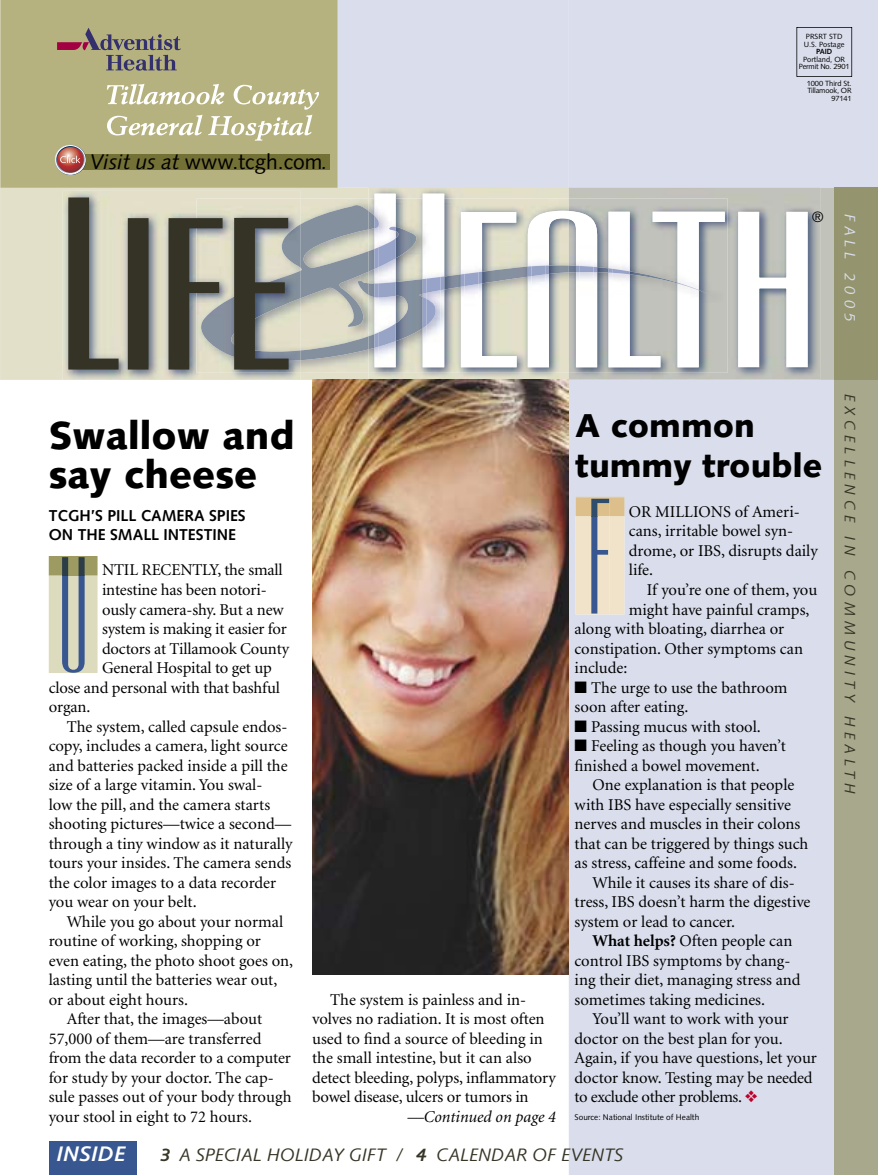
<style>
.page{position:relative;width:878px;height:1175px;background:#fff}
.page>*{position:absolute;margin:0;border:0;box-sizing:border-box;transform-origin:0 0}
.t1{font:900 39px/39px "Syntax";color:#000}
.t2{font:900 33px/39.6px "Syntax";color:#000}
.t3{font:21px "Syntax";color:#000}
.t4{font:italic 700 21px "Syntax";letter-spacing:.05em;color:#fff}
.t5{font:italic 18px "Syntax";color:#363526}
.t6{font:16.5px/19.5px "Minion";color:#000}
.t7{font:16.5px "Minion";letter-spacing:-.025em;color:#000}
.t8{font:italic 16.5px "Minion";color:#000}
.t9{font:700 15.75px/19.5px "Syntax";color:#000}
.t10{font:italic 15px "Syntax";letter-spacing:.32em;color:#363526}
.t11{font:italic 15px "Syntax";letter-spacing:.305em;color:#dadeec}
.t12{font:15px "Syntax";color:#000}
.t13{font:8.25px "Syntax";color:#000}
.t14{font:7.5px/7.5px "Syntax";letter-spacing:-.01em;color:#000;text-align:right}
.t15{font:700 7.5px "Syntax";color:#000}
.s1{font-style:italic}
.s2{font-weight:700}
</style>
<div class="page">
<div style="left:337px;top:0;width:231px;height:188px;background:#dadeec"></div>
<div style="left:568px;top:0;width:310px;height:1174px;background:#dadeec"></div>
<div style="left:0;top:188px;width:568px;height:192px;background:#e2e0c8"></div>
<svg style="left:568px;top:188px;width:266px;height:192px;background:#c2c4bc"></svg>
<img style="left:368px;top:187px;width:452px;height:192px">
<img style="left:374px;top:194px;width:70px;height:4px">
<svg style="left:738px;top:212px;width:69px;height:155px"></svg>
<img style="left:301px;top:198px;width:426px;height:175px">
<img style="left:461px;top:212px;width:55px;height:155px">
<img style="left:527px;top:211px;width:70px;height:156px">
<img style="left:576px;top:230px;width:3px;height:35px">
<img style="left:608px;top:212px;width:44px;height:155px">
<img style="left:652px;top:212px;width:72px;height:155px">
<img style="left:368px;top:211px;width:48px;height:54px">
<img style="left:374px;top:216px;width:21px;height:49px">
<svg style="left:301px;top:205px;width:67px;height:155px;background:#b0b4b1"></svg>
<img style="left:368px;top:265px;width:200px;height:84px">
<img style="left:568px;top:265px;width:147px;height:32px">
<img style="left:374px;top:276px;width:70px;height:72px">
<img style="left:461px;top:272px;width:21px;height:15px">
<img style="left:527px;top:265px;width:70px;height:12px">
<svg style="left:576px;top:266px;width:3px;height:6px"></svg>
<img style="left:608px;top:268px;width:21px;height:6px">
<img style="left:677px;top:283px;width:21px;height:7px">
<img style="left:62px;top:191px;width:239px;height:189px">
<img style="left:224px;top:224px;width:77px;height:137px">
<svg style="left:66px;top:196px;width:54px;height:175px;background:#8e8d7f"></svg>
<div style="left:130px;top:219px;width:17px;height:149px;background:#353325"></div>
<div style="left:128px;top:218px;width:20px;height:152px;border:3px solid #353325"></div>
<svg style="left:167px;top:217px;width:57px;height:151px;background:#818177"></svg>
<svg style="left:232px;top:216px;width:58px;height:155px;background:#75766e"></svg>
<hr style="left:796px;top:27px;width:1px;height:49px;background:#000">
<hr style="left:796px;top:76px;width:55px;height:1px;background:#000">
<hr style="left:851px;top:27px;width:1px;height:49px;background:#000">
<hr style="left:796px;top:27px;width:55px;height:1px;background:#000">
<div style="left:834px;top:380px;width:44px;height:794px;background:#a8a88c"></div>
<div style="left:834px;top:188px;width:44px;height:192px;background:#94956f"></div>
<div style="left:0;top:0;width:337px;height:188px;background:#b5b280"></div>
<div style="left:64px;top:154px;width:266px;height:15px;background:#747136"></div>
<svg style="left:55px;top:145px;width:31px;height:30px"></svg>
<svg style="left:56px;top:145px;width:29px;height:29px"></svg>
<div style="left:56px;top:145px;width:29px;height:29px;border:1px solid #fff;border-radius:50%"></div>
<svg style="left:57px;top:147px;width:27px;height:26px"></svg>
<svg style="left:60px;top:156px;width:20px;height:7px"></svg>
<svg style="left:57px;top:28px;width:124px;height:43px;background:#9a9179"></svg>
<svg style="left:107px;top:84px;width:211px;height:56px"></svg>
<svg style="left:575px;top:497px;width:49px;height:117px;background:#d7cebc"></svg>
<div style="left:591px;top:499px;width:18px;height:17px;background:#dcbf8b"></div>
<svg style="left:49px;top:556px;width:48px;height:117px;background:#b0b6a9"></svg>
<div style="left:62px;top:557px;width:23px;height:18px;background:#9d9b61"></div>
<div style="left:49px;top:1141px;width:88px;height:33px;background:#385791"></div>
<img style="left:312px;top:380px;width:256px;height:594px">
<svg style="left:575px;top:681px;width:11px;height:11px"></svg>
<svg style="left:575px;top:720px;width:11px;height:11px"></svg>
<svg style="left:575px;top:739px;width:11px;height:12px"></svg>
<svg style="left:745px;top:1090px;width:12px;height:12px"></svg>
<p class="t14" style="left:803px;top:33px;width:42px;text-align:left">PRSRT STD<br>U.S. Postage</p>
<p class="t15" style="left:816px;top:47px;width:18px">PAID</p>
<p class="t14" style="left:798px;top:55px;width:52px;text-align:center">Portland, OR<br>Permit No. 2901</p>
<p class="t3" style="left:89px;top:149px;width:240px"><span class="s1">Visit us at</span> www.tcgh.com<span class="s1">.</span></p>
<p class="t14" style="left:806px;top:79px;width:46px">1000 Third St.<br>Tillamook, OR<br>97141</p>
<p class="t12" style="left:811px;top:208px;width:13px">®</p>
<p class="t11" style="left:858px;top:214px;width:108px;rotate:90deg">FALL 2005</p>
<h1 class="t1" style="left:49px;top:416px;width:247px">Swallow and say cheese</h1>
<p class="t9" style="left:49px;top:505px;width:198px">TCGH’S PILL CAMERA SPIES<br>ON THE SMALL INTESTINE</p>
<p class="t6" style="left:102px;top:561px;width:182px">NTIL RECENTLY, the small</p>
<p class="t6" style="left:102px;top:580px;width:166px">intestine has been notori-</p>
<p class="t6" style="left:102px;top:600px;width:183px">ously camera-shy. But a new</p>
<p class="t6" style="left:102px;top:619px;width:186px">system is making it easier for</p>
<p class="t6" style="left:102px;top:639px;width:189px">doctors at Tillamook County</p>
<p class="t6" style="left:102px;top:658px;width:171px">General Hospital to get up</p>
<p class="t6" style="left:49px;top:678px;width:232px">close and personal with that bashful</p>
<p class="t6" style="left:49px;top:697px;width:43px">organ.</p>
<p class="t6" style="left:67px;top:717px;width:222px">The system, called capsule endos-</p>
<p class="t6" style="left:49px;top:736px;width:240px">copy, includes a camera, light source</p>
<p class="t6" style="left:49px;top:756px;width:240px">and batteries packed inside a pill the</p>
<p class="t6" style="left:49px;top:775px;width:215px">size of a large vitamin. You swal-</p>
<p class="t6" style="left:49px;top:795px;width:223px">low the pill, and the camera starts</p>
<p class="t6" style="left:49px;top:814px;width:244px">shooting pictures—twice a second—</p>
<p class="t6" style="left:49px;top:834px;width:245px">through a tiny window as it naturally</p>
<p class="t6" style="left:49px;top:853px;width:244px">tours your insides. The camera sends</p>
<p class="t6" style="left:49px;top:873px;width:229px">the color images to a data recorder</p>
<p class="t6" style="left:49px;top:892px;width:149px">you wear on your belt.</p>
<p class="t6" style="left:67px;top:912px;width:218px">While you go about your normal</p>
<p class="t6" style="left:49px;top:931px;width:213px">routine of working, shopping or</p>
<p class="t6" style="left:49px;top:951px;width:246px">even eating, the photo shoot goes on,</p>
<p class="t6" style="left:49px;top:970px;width:230px">lasting until the batteries wear out,</p>
<p class="t6" style="left:49px;top:990px;width:141px">or about eight hours.</p>
<p class="t6" style="left:67px;top:1009px;width:197px">After that, the images—about</p>
<p class="t6" style="left:49px;top:1029px;width:214px">57,000 of them—are transferred</p>
<p class="t6" style="left:49px;top:1048px;width:243px">from the data recorder to a computer</p>
<p class="t6" style="left:49px;top:1068px;width:226px">for study by your doctor. The cap-</p>
<p class="t6" style="left:49px;top:1087px;width:244px">sule passes out of your body through</p>
<p class="t6" style="left:49px;top:1107px;width:205px">your stool in eight to 72 hours.</p>
<p class="t6" style="left:312px;top:990px;width:245px;text-indent:18px">The system is painless and in&shy;volves no radiation. It is most often used to find a source of bleeding in the small intestine, but it can also detect bleeding, polyps, inflammatory bowel disease, ulcers or tumors in</p>
<p class="t8" style="left:407px;top:1108px;width:150px">—Continued on page 4</p>
<h2 class="t2" style="left:575px;top:406px;width:248px">A common tummy trouble</h2>
<p class="t6" style="left:629px;top:502px;width:190px">OR MILLIONS of Ameri&shy;cans, irritable bowel syn&shy;drome, or IBS, disrupts daily life.</p>
<p class="t6" style="left:647px;top:580px;width:172px">If you’re one of them, you</p>
<p class="t6" style="left:629px;top:600px;width:182px">might have painful cramps,</p>
<p class="t6" style="left:574px;top:619px;width:211px">along with bloating, diarrhea or</p>
<p class="t6" style="left:574px;top:639px;width:230px">constipation. Other symptoms can</p>
<p class="t6" style="left:574px;top:658px;width:54px">include:</p>
<p class="t6" style="left:591px;top:678px;width:198px">The urge to use the bathroom</p>
<p class="t6" style="left:574px;top:697px;width:115px">soon after eating.</p>
<p class="t6" style="left:591px;top:717px;width:171px">Passing mucus with stool.</p>
<p class="t6" style="left:591px;top:736px;width:196px">Feeling as though you haven’t</p>
<p class="t6" style="left:574px;top:756px;width:186px">finished a bowel movement.</p>
<p class="t6" style="left:592px;top:775px;width:203px">One explanation is that people</p>
<p class="t6" style="left:574px;top:795px;width:218px">with IBS have especially sensitive</p>
<p class="t6" style="left:574px;top:814px;width:227px">nerves and muscles in their colons</p>
<p class="t6" style="left:574px;top:834px;width:235px">that can be triggered by things such</p>
<p class="t6" style="left:574px;top:853px;width:224px">as stress, caffeine and some foods.</p>
<p class="t6" style="left:592px;top:873px;width:204px">While it causes its share of dis-</p>
<p class="t6" style="left:574px;top:892px;width:237px">tress, IBS doesn’t harm the digestive</p>
<p class="t6" style="left:574px;top:912px;width:162px">system or lead to cancer.</p>
<p class="t6" style="left:592px;top:931px;width:201px"><span class="s2">What helps?</span> Often people can</p>
<p class="t6" style="left:574px;top:951px;width:217px">control IBS symptoms by chang-</p>
<p class="t6" style="left:574px;top:970px;width:227px">ing their diet, managing stress and</p>
<p class="t6" style="left:574px;top:990px;width:192px">sometimes taking medicines.</p>
<p class="t6" style="left:592px;top:1009px;width:197px">You’ll want to work with your</p>
<p class="t6" style="left:574px;top:1029px;width:210px">doctor on the best plan for you.</p>
<p class="t6" style="left:574px;top:1048px;width:244px">Again, if you have questions, let your</p>
<p class="t6" style="left:574px;top:1068px;width:239px">doctor know. Testing may be needed</p>
<p class="t7" style="left:574px;top:1088px;width:169px">to exclude other problems.</p>
<p class="t13" style="left:574px;top:1112px;width:126px">Source: National Institute of Health</p>
<p class="t10" style="left:858px;top:394px;width:401px;rotate:90deg">EXCELLENCE IN COMMUNITY HEALTH</p>
<p class="t4" style="left:57px;top:1141px;width:70px">INSIDE</p>
<p class="t5" style="left:161px;top:1143px;width:464px"><span class="s2">3</span> A SPECIAL HOLIDAY GIFT / <span class="s2">4</span> CALENDAR OF EVENTS</p>
</div>
